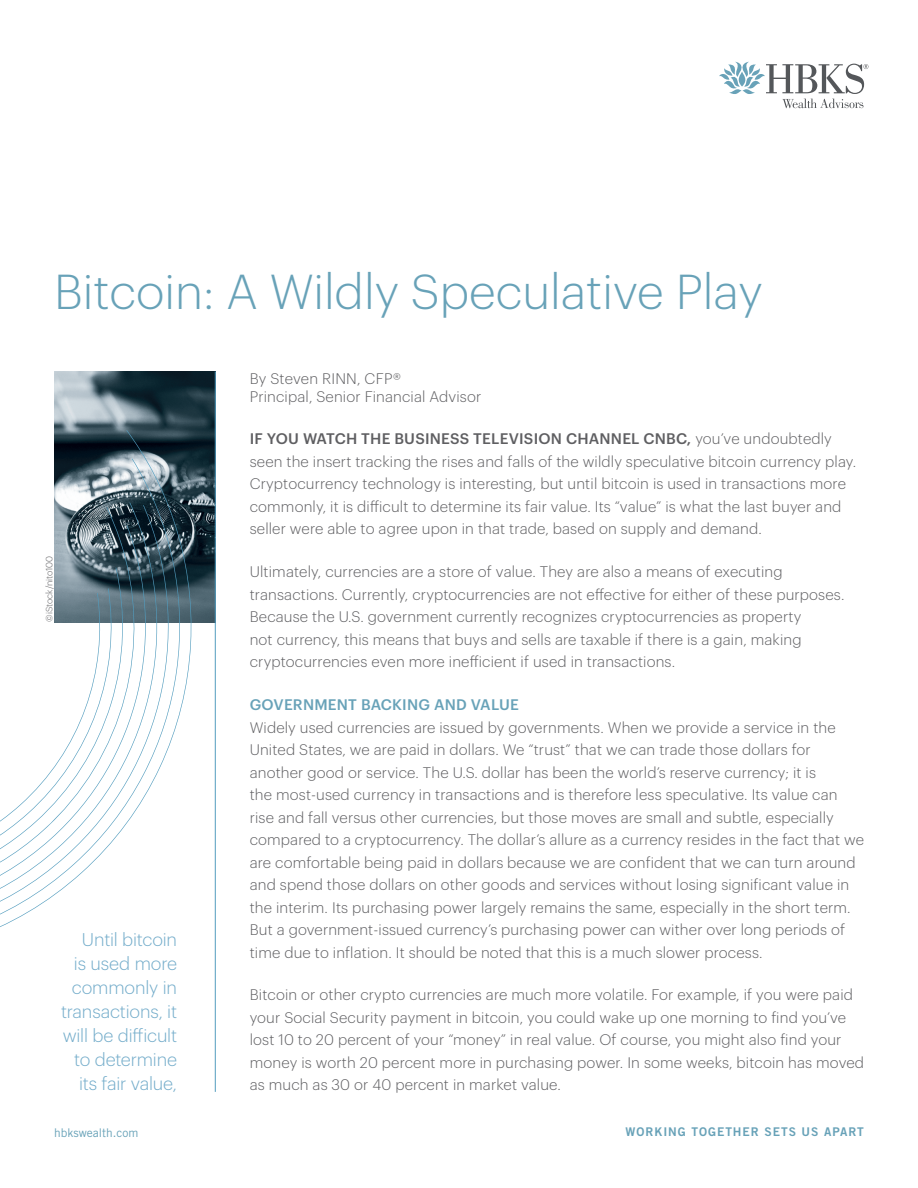
<style>
.page{position:relative;width:918px;height:1188px;background:#fff}
.page>*{position:absolute;margin:0;border:0;box-sizing:border-box;transform-origin:0 0}
.t1{font:300 48px "Graphik";color:#68a2b8}
.Body_Copy{font:300 18px/24px "Graphik";letter-spacing:-.01em;color:#73acca;text-align:right}
.t2{font:300 15px/22.5px "Graphik";letter-spacing:.01em;color:#5f5f62}
.t3{font:500 15px "Graphik";letter-spacing:.015em;color:#68a2b8}
.t4{font:12px "Trade Gothic Bold Two";letter-spacing:.08em;color:#68a2b8}
.t5{font:12px "Trade Gothic";color:#68a2b8}
.t6{font:300 9px "Graphik";color:#5f5f62}
.s1{font-weight:500}
</style>
<div class="page">
<img style="left:54px;top:372px;width:161px;height:250px">
<svg style="left:719px;top:62px;width:149px;height:46px"></svg>
<hr style="left:215px;top:372px;width:1px;height:720px;background:#529cbe">
<svg style="left:0;top:430px;width:193px;height:497px"></svg>
<svg style="left:0;top:507px;width:155px;height:397px"></svg>
<p class="t1" style="left:54px;top:256px;width:710px">Bitcoin: A Wildly Speculative Play</p>
<p class="t6" style="left:43px;top:622px;width:68px;rotate:-90deg">©iStock/nito100</p>
<p class="Body_Copy" style="left:61px;top:926px;width:118px">Until bitcoin<br>is used more commonly in transactions, it will be difficult to determine its fair value,</p>
<p class="t2" style="left:250px;top:366px;width:152px">By Steven RINN, CFP®</p>
<p class="t2" style="left:250px;top:384px;width:233px">Principal, Senior Financial Advisor</p>
<p class="t2" style="left:250px;top:427px;width:608px"><span class="s1">IF YOU WATCH THE BUSINESS TELEVISION CHANNEL CNBC,</span> you’ve undoubtedly seen the insert tracking the rises and falls of the wildly speculative bitcoin currency play.<br>Cryptocurrency technology is interesting, but until bitcoin is used in transactions more commonly, it is difficult to determine its fair value. Its “value” is what the last buyer and seller were able to agree upon in that trade, based on supply and demand.</p>
<p class="t2" style="left:250px;top:559px;width:596px">Ultimately, currencies are a store of value. They are also a means of executing transactions. Currently, cryptocurrencies are not effective for either of these purposes.<br>Because the U.S. government currently recognizes cryptocurrencies as property<br>not currency, this means that buys and sells are taxable if there is a gain, making cryptocurrencies even more inefficient if used in transactions.</p>
<p class="t3" style="left:250px;top:693px;width:271px">GOVERNMENT BACKING AND VALUE</p>
<p class="t2" style="left:250px;top:715px;width:616px">Widely used currencies are issued by governments. When we provide a service in the United States, we are paid in dollars. We “trust” that we can trade those dollars for another good or service. The U.S. dollar has been the world’s reserve currency; it is<br>the most-used currency in transactions and is therefore less speculative. Its value can rise and fall versus other currencies, but those moves are small and subtle, especially compared to a cryptocurrency. The dollar’s allure as a currency resides in the fact that we are comfortable being paid in dollars because we are confident that we can turn around and spend those dollars on other goods and services without losing significant value in the interim. Its purchasing power largely remains the same, especially in the short term.<br>But a government-issued currency’s purchasing power can wither over long periods of time due to inflation. It should be noted that this is a much slower process.</p>
<p class="t2" style="left:250px;top:983px;width:616px">Bitcoin or other crypto currencies are much more volatile. For example, if you were paid your Social Security payment in bitcoin, you could wake up one morning to find you’ve lost 10 to 20 percent of your “money” in real value. Of course, you might also find your money is worth 20 percent more in purchasing power. In some weeks, bitcoin has moved as much as 30 or 40 percent in market value.</p>
<p class="t5" style="left:54px;top:1125px;width:86px">hbkswealth.com</p>
<p class="t4" style="left:625px;top:1124px;width:240px">WORKING TOGETHER SETS US APART</p>
</div>
